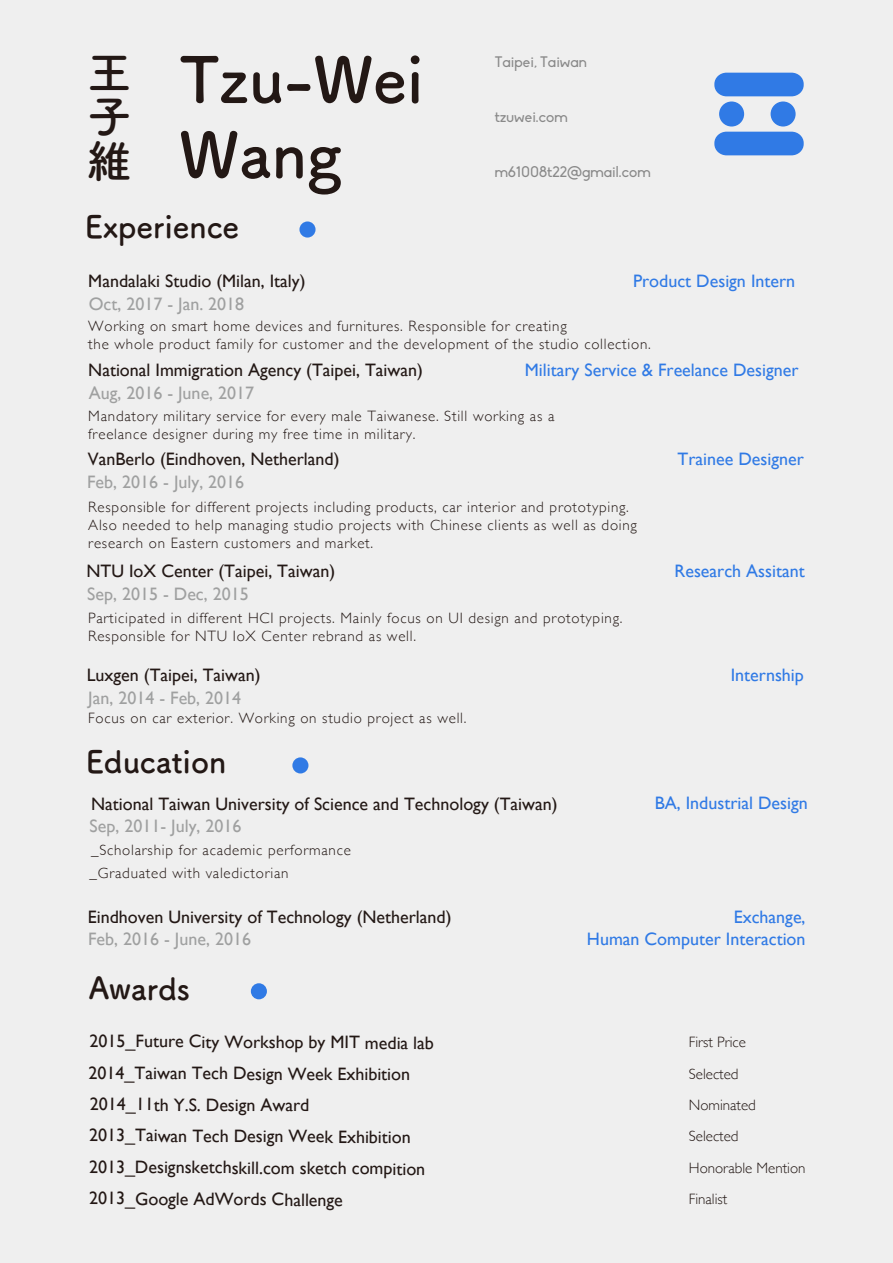
<style>
.page{position:relative;width:893px;height:1263px;background:#efefef}
.page>*{position:absolute;margin:0;border:0;box-sizing:border-box;transform-origin:0 0}
.t1{font:700 62.55px/75.2px "Tsuku A Rd Gothic";letter-spacing:-.005em;color:#231815}
.t2{font:700 44.7px/44.4px "Tsuku A Rd Gothic";color:#231815;text-align:justify}
.t3{font:700 30.6px "Tsuku A Rd Gothic";letter-spacing:-.005em;color:#231815}
.t4{font:18px/31.5px "Gill Sans";color:#231815}
.t5{font:18px/21.6px "Gill Sans";color:#307ae5;text-align:right}
.t6{font:18px "Gill Sans";color:#9fa0a0}
.t7{font:300 15px/18px "Gill Sans";letter-spacing:.05em;color:#231815}
.t8{font:300 15px/31.7px "Gill Sans";color:#231815}
.t9{font:15px "Biko";color:#898989}
</style>
<div class="page">
<div style="left:714px;top:73px;width:90px;height:23px;background:#307ae5;border-radius:12px"></div>
<div style="left:714px;top:132px;width:90px;height:23px;background:#307ae5;border-radius:12px"></div>
<div style="left:719px;top:101px;width:25px;height:26px;background:#307ae5;border-radius:50%"></div>
<div style="left:771px;top:101px;width:25px;height:26px;background:#307ae5;border-radius:50%"></div>
<div style="left:299px;top:221px;width:17px;height:17px;background:#307ae5;border-radius:50%"></div>
<div style="left:292px;top:757px;width:16px;height:16px;background:#307ae5;border-radius:50%"></div>
<div style="left:251px;top:983px;width:16px;height:16px;background:#307ae5;border-radius:50%"></div>
<h2 class="t2" style="left:87px;top:47px;width:44px">王子維</h2>
<h1 class="t1" style="left:179px;top:38px;width:246px">Tzu-Wei<br>Wang</h1>
<h3 class="t3" style="left:85px;top:202px;width:156px">Experience</h3>
<p class="t9" style="left:495px;top:54px;width:94px">Taipei, Taiwan</p>
<p class="t9" style="left:495px;top:109px;width:75px">tzuwei.com</p>
<p class="t9" style="left:495px;top:164px;width:158px">m61008t22@gmail.com</p>
<p class="t4" style="left:88px;top:264px;width:219px">Mandalaki Studio (Milan, Italy)</p>
<p class="t5" style="left:633px;top:269px;width:164px">Product Design Intern</p>
<p class="t6" style="left:89px;top:293px;width:157px">Oct, 2017 - Jan. 2018</p>
<p class="t7" style="left:88px;top:317px;width:564px">Working on smart home devices and furnitures. Responsible for creating<br>the whole product family for customer and the development of the studio collection.</p>
<p class="t5" style="left:525px;top:359px;width:275px">Military Service &amp; Freelance Designer</p>
<p class="t4" style="left:88px;top:354px;width:336px">National Immigration Agency (Taipei, Taiwan)</p>
<p class="t6" style="left:89px;top:382px;width:167px">Aug, 2016 - June, 2017</p>
<p class="t7" style="left:88px;top:406px;width:468px">Mandatory military service for every male Taiwanese. Still working as a freelance designer during my free time in military.</p>
<p class="t4" style="left:88px;top:443px;width:253px">VanBerlo (Eindhoven, Netherland)</p>
<p class="t6" style="left:87px;top:471px;width:159px">Feb, 2016 - July, 2016</p>
<p class="t7" style="left:88px;top:497px;width:550px">Responsible for different projects including products, car interior and prototyping.<br>Also needed to help managing studio projects with Chinese clients as well as doing research on Eastern customers and market.</p>
<p class="t4" style="left:86px;top:555px;width:250px">NTU IoX Center (Taipei, Taiwan)</p>
<p class="t6" style="left:87px;top:583px;width:163px">Sep, 2015 - Dec, 2015</p>
<p class="t7" style="left:88px;top:608px;width:536px">Participated in different HCI projects. Mainly focus on UI design and prototyping.<br>Responsible for NTU IoX Center rebrand as well.</p>
<p class="t4" style="left:87px;top:659px;width:175px">Luxgen (Taipei, Taiwan)</p>
<p class="t6" style="left:88px;top:687px;width:154px">Jan, 2014 - Feb, 2014</p>
<p class="t7" style="left:88px;top:708px;width:380px">Focus on car exterior. Working on studio project as well.</p>
<h3 class="t3" style="left:86px;top:738px;width:142px">Education</h3>
<p class="t4" style="left:91px;top:787px;width:468px">National Taiwan University of Science and Technology (Taiwan)</p>
<p class="t6" style="left:90px;top:816px;width:153px">Sep, 2011- July, 2016</p>
<p class="t7" style="left:90px;top:838px;width:263px;line-height:22.5px">_Scholarship for academic performance _Graduated with valedictorian</p>
<p class="t5" style="left:678px;top:448px;width:128px">Trainee Designer</p>
<p class="t5" style="left:674px;top:560px;width:132px">Research Assitant</p>
<p class="t5" style="left:731px;top:664px;width:75px">Internship</p>
<p class="t5" style="left:655px;top:792px;width:155px">BA, Industrial Design</p>
<p class="t4" style="left:88px;top:901px;width:365px">Eindhoven University of Technology (Netherland)</p>
<p class="t6" style="left:88px;top:929px;width:164px">Feb, 2016 - June, 2016</p>
<h3 class="t3" style="left:89px;top:964px;width:103px">Awards</h3>
<p class="t4" style="left:90px;top:1026px;width:346px">2015_Future City Workshop by MIT media lab</p>
<p class="t4" style="left:89px;top:1057px;width:323px">2014_Taiwan Tech Design Week Exhibition</p>
<p class="t4" style="left:90px;top:1089px;width:221px">2014_11th Y.S. Design Award</p>
<p class="t4" style="left:89px;top:1120px;width:323px">2013_Taiwan Tech Design Week Exhibition</p>
<p class="t4" style="left:89px;top:1151px;width:338px">2013_Designsketchskill.com sketch compition<br>2013_Google AdWords Challenge</p>
<p class="t5" style="left:587px;top:906px;width:220px">Exchange,<br>Human Computer Interaction</p>
<p class="t8" style="left:689px;top:1025px;width:58px">First Price<br>Selected</p>
<p class="t8" style="left:689px;top:1089px;width:68px">Nominated</p>
<p class="t8" style="left:689px;top:1119px;width:51px">Selected</p>
<p class="t8" style="left:689px;top:1151px;width:118px">Honorable Mention<br>Finalist</p>
</div>
